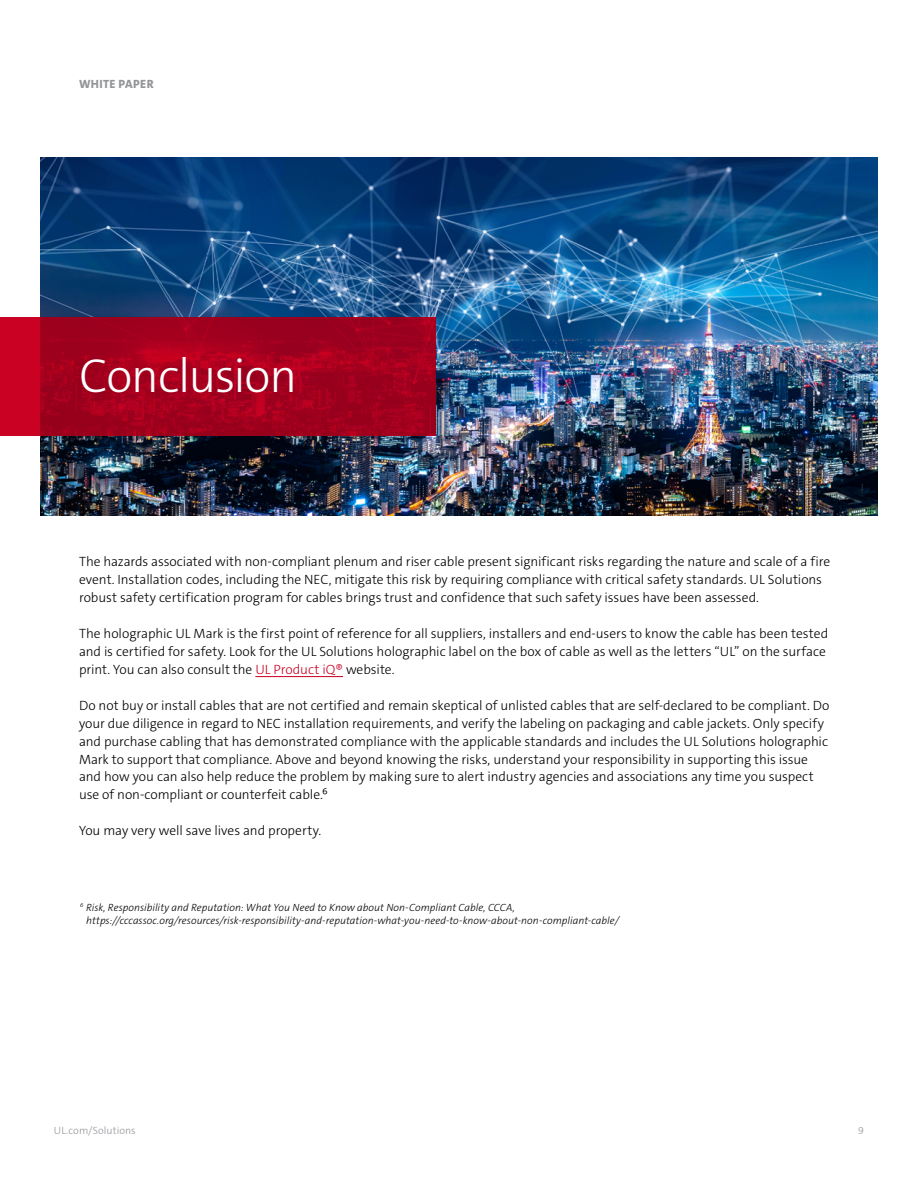
<style>
.page{position:relative;width:918px;height:1188px;background:#fff}
.page>*{position:absolute;margin:0;border:0;box-sizing:border-box;transform-origin:0 0}
.t1{font:300 48px "The Sans C5";letter-spacing:-.025em;color:#fff}
.t2{font:300 13.5px/18px "The Sans C5";letter-spacing:-.005em;color:#000}
.t3{font:800 12px "The Sans C5";letter-spacing:.025em;color:#939598}
.t4{font:italic 300 10.5px/13.5px "The Sans C5";letter-spacing:.005em;color:#000}
.t5{font:300 10.5px "The Sans C5";letter-spacing:.005em;color:#939598}
.s1{color:#ca0123}
</style>
<div class="page">
<img style="left:40px;top:158px;width:838px;height:358px">
<svg style="left:0;top:317px;width:436px;height:119px;background:#a5001e"></svg>
<hr style="left:255px;top:676px;width:88px;height:1px;background:#ca0123">
<p class="t3" style="left:79px;top:77px;width:76px">WHITE PAPER</p>
<h1 class="t1" style="left:79px;top:344px;width:220px">Conclusion</h1>
<p class="t2" style="left:79px;top:552px;width:753px">The hazards associated with non-compliant plenum and riser cable present significant risks regarding the nature and scale of a fire event. Installation codes, including the NEC, mitigate this risk by requiring compliance with critical safety standards. UL Solutions robust safety certification program for cables brings trust and confidence that such safety issues have been assessed.</p>
<p class="t2" style="left:79px;top:624px;width:751px">The holographic UL Mark is the first point of reference for all suppliers, installers and end-users to know the cable has been tested and is certified for safety. Look for the UL Solutions holographic label on the box of cable as well as the letters “UL” on the surface print. You can also consult the <span class="s1">UL Product iQ®</span> website.</p>
<p class="t2" style="left:79px;top:696px;width:752px">Do not buy or install cables that are not certified and remain skeptical of unlisted cables that are self-declared to be compliant. Do your due diligence in regard to NEC installation requirements, and verify the labeling on packaging and cable jackets. Only specify and purchase cabling that has demonstrated compliance with the applicable standards and includes the UL Solutions holographic Mark to support that compliance. Above and beyond knowing the risks, understand your responsibility in supporting this issue and how you can also help reduce the problem by making sure to alert industry agencies and associations any time you suspect use of non-compliant or counterfeit cable.⁶</p>
<p class="t2" style="left:79px;top:822px;width:244px">You may very well save lives and property.</p>
<p class="t4" style="left:86px;top:901px;width:534px;text-indent:-6px"><sup>6</sup> Risk, Responsibility and Reputation: What You Need to Know about Non-Compliant Cable, CCCA, https://cccassoc.org/resources/risk-responsibility-and-reputation-what-you-need-to-know-about-non-compliant-cable/</p>
<p class="t5" style="left:54px;top:1124px;width:83px">UL.com/Solutions</p>
<p class="t5" style="left:858px;top:1124px;width:7px">9</p>
</div>
